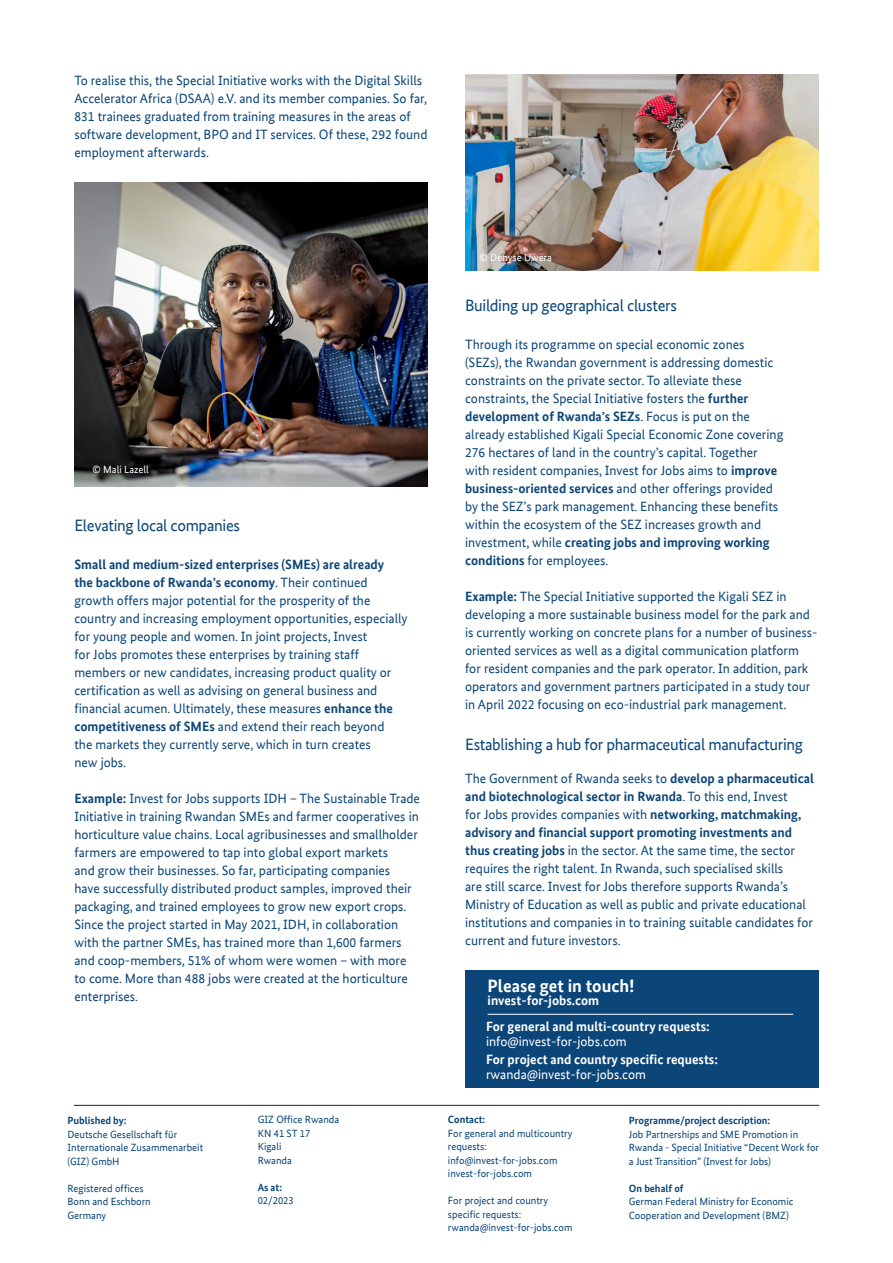
<style>
.page{position:relative;width:893px;height:1263px;background:#fff}
.page>*{position:absolute;margin:0;border:0;box-sizing:border-box;transform-origin:0 0}
.t1{font:700 18px "Bundes Sans Office";color:#fff}
.t2{font:16.5px "Bundes Sans Office";letter-spacing:-.02em;color:#0c4678}
.t3{font:13.5px/18px "Bundes Sans Office";color:#0c4678}
.t4{font:700 13.5px "Bundes Sans Office";color:#0c4678}
.t5{font:700 13.5px "Bundes Sans Office";color:#fff}
.t6{font:13.5px "Bundes Sans Office";color:#fff}
.t7{font:10.5px/13.5px "Bundes Sans Office";color:#0c4678}
.t8{font:700 10.5px "Bundes Sans Office";color:#0c4678}
.t9{font:10.5px "Bundes Sans Office";color:#fff}
.s1{font-weight:400}
.s2{font-weight:700}
</style>
<div class="page">
<hr style="left:74px;top:1105px;width:745px;height:1px;background:#231f20">
<div style="left:465px;top:970px;width:354px;height:118px;background:#0c4678"></div>
<hr style="left:487px;top:1014px;width:306px;height:1px;background:#fff">
<img style="left:74px;top:182px;width:354px;height:304px">
<img style="left:465px;top:74px;width:354px;height:197px">
<p class="t3" style="left:74px;top:71px;width:355px">To realise this, the Special Initiative works with the Digital Skills Accelerator Africa (DSAA) e.V. and its member companies. So far, 831 trainees graduated from training measures in the areas of software development, BPO and IT services. Of these, 292 found employment afterwards.</p>
<p class="t9" style="left:92px;top:463px;width:58px">© Mali Lazell</p>
<p class="t2" style="left:74px;top:516px;width:167px">Elevating local companies</p>
<p class="t4" style="left:74px;top:556px;width:311px">Small and medium-sized enterprises (SMEs) are already</p>
<p class="t4" style="left:74px;top:574px;width:295px">the backbone of Rwanda’s economy<span class="s1">. Their continued</span></p>
<p class="t3" style="left:74px;top:591px;width:297px">growth offers major potential for the prosperity of the</p>
<p class="t3" style="left:74px;top:609px;width:335px">country and increasing employment opportunities, especially</p>
<p class="t3" style="left:74px;top:627px;width:294px">for young people and women. In joint projects, Invest</p>
<p class="t3" style="left:74px;top:645px;width:286px">for Jobs promotes these enterprises by training staff</p>
<p class="t3" style="left:74px;top:663px;width:318px">members or new candidates, increasing product quality or</p>
<p class="t3" style="left:74px;top:681px;width:304px">certification as well as advising on general business and</p>
<p class="t3" style="left:74px;top:699px;width:320px">financial acumen. Ultimately, these measures <span class="s2">enhance the</span></p>
<p class="t3" style="left:74px;top:717px;width:312px"><span class="s2">competitiveness of SMEs</span> and extend their reach beyond</p>
<p class="t3" style="left:74px;top:735px;width:298px">the markets they currently serve, which in turn creates</p>
<p class="t3" style="left:74px;top:753px;width:53px">new jobs.</p>
<p class="t3" style="left:74px;top:789px;width:347px"><span class="s2">Example:</span> Invest for Jobs supports IDH – The Sustainable Trade Initiative in training Rwandan SMEs and farmer cooperatives in horticulture value chains. Local agribusinesses and smallholder farmers are empowered to tap into global export markets<br>and grow their businesses. So far, participating companies<br>have successfully distributed product samples, improved their packaging, and trained employees to grow new export crops.<br>Since the project started in May 2021, IDH, in collaboration with the partner SMEs, has trained more than 1,600 farmers and coop-members, 51% of whom were women – with more to come. More than 488 jobs were created at the horticulture enterprises.</p>
<p class="t8" style="left:68px;top:1114px;width:61px">Published by:</p>
<p class="t7" style="left:68px;top:1127px;width:111px">Deutsche Gesellschaft für</p>
<p class="t7" style="left:68px;top:1141px;width:137px">Internationale Zusammenarbeit</p>
<p class="t7" style="left:68px;top:1154px;width:54px">(GIZ) GmbH</p>
<p class="t7" style="left:68px;top:1181px;width:77px">Registered offices</p>
<p class="t7" style="left:68px;top:1195px;width:85px">Bonn and Eschborn</p>
<p class="t7" style="left:68px;top:1208px;width:40px">Germany</p>
<p class="t7" style="left:258px;top:1113px;width:83px">GIZ Office Rwanda</p>
<p class="t7" style="left:258px;top:1126px;width:54px">KN 41 ST 17</p>
<p class="t7" style="left:258px;top:1140px;width:25px">Kigali</p>
<p class="t7" style="left:258px;top:1153px;width:36px">Rwanda</p>
<p class="t8" style="left:258px;top:1181px;width:26px">As at:</p>
<p class="t7" style="left:258px;top:1194px;width:38px">02/2023</p>
<p class="t9" style="left:480px;top:252px;width:74px">© Denyse Uwera</p>
<p class="t2" style="left:465px;top:296px;width:213px">Building up geographical clusters</p>
<p class="t3" style="left:465px;top:335px;width:281px">Through its programme on special economic zones</p>
<p class="t3" style="left:465px;top:353px;width:310px">(SEZs), the Rwandan government is addressing domestic</p>
<p class="t3" style="left:465px;top:371px;width:278px">constraints on the private sector. To alleviate these</p>
<p class="t3" style="left:465px;top:389px;width:285px">constraints, the Special Initiative fosters the <span class="s2">further</span></p>
<p class="t4" style="left:465px;top:408px;width:286px">development of Rwanda’s SEZs<span class="s1">. Focus is put on the</span></p>
<p class="t3" style="left:465px;top:425px;width:320px">already established Kigali Special Economic Zone covering</p>
<p class="t3" style="left:465px;top:443px;width:294px">276 hectares of land in the country’s capital. Together</p>
<p class="t3" style="left:465px;top:461px;width:314px">with resident companies, Invest for Jobs aims to <span class="s2">improve</span></p>
<p class="t4" style="left:465px;top:480px;width:309px">business-oriented services <span class="s1">and other offerings provided</span></p>
<p class="t3" style="left:465px;top:497px;width:315px">by the SEZ’s park management. Enhancing these benefits</p>
<p class="t3" style="left:465px;top:515px;width:298px">within the ecosystem of the SEZ increases growth and</p>
<p class="t4" style="left:465px;top:534px;width:306px"><span class="s1">investment, while</span> creating jobs and improving working</p>
<p class="t3" style="left:465px;top:551px;width:145px"><span class="s2">conditions</span> for employees.</p>
<p class="t3" style="left:465px;top:587px;width:354px"><span class="s2">Example:</span> The Special Initiative supported the Kigali SEZ in developing a more sustainable business model for the park and is currently working on concrete plans for a number of business&shy;oriented services as well as a digital communication platform for resident companies and the park operator. In addition, park operators and government partners participated in a study tour in April 2022 focusing on eco-industrial park management.</p>
<p class="t2" style="left:465px;top:735px;width:339px">Establishing a hub for pharmaceutical manufacturing</p>
<p class="t3" style="left:465px;top:770px;width:350px">The Government of Rwanda seeks to <span class="s2">develop a pharmaceutical and biotechnological sector in Rwanda</span>. To this end, Invest<br>for Jobs provides companies with <span class="s2">networking, matchmaking, advisory and financial support promoting investments and thus creating jobs</span> in the sector. At the same time, the sector requires the right talent. In Rwanda, such specialised skills<br>are still scarce. Invest for Jobs therefore supports Rwanda’s Ministry of Education as well as public and private educational institutions and companies in to training suitable candidates for current and future investors.</p>
<p class="t1" style="left:488px;top:975px;width:148px">Please get in touch!</p>
<p class="t5" style="left:488px;top:993px;width:113px">invest-for-jobs.com</p>
<p class="t5" style="left:486px;top:1018px;width:225px">For general and multi-country requests:</p>
<p class="t6" style="left:486px;top:1033px;width:142px">info@invest-for-jobs.com</p>
<p class="t5" style="left:486px;top:1051px;width:233px">For project and country specific requests:</p>
<p class="t6" style="left:486px;top:1066px;width:162px">rwanda@invest-for-jobs.com</p>
<p class="t8" style="left:448px;top:1114px;width:39px">Contact:</p>
<p class="t7" style="left:448px;top:1126px;width:126px">For general and multicountry requests:</p>
<p class="t7" style="left:448px;top:1153px;width:111px">info@invest-for-jobs.com</p>
<p class="t7" style="left:448px;top:1167px;width:85px">invest-for-jobs.com</p>
<p class="t7" style="left:448px;top:1194px;width:102px">For project and country</p>
<p class="t7" style="left:448px;top:1207px;width:75px">specific requests:</p>
<p class="t7" style="left:448px;top:1221px;width:126px">rwanda@invest-for-jobs.com</p>
<p class="t8" style="left:629px;top:1114px;width:143px">Programme/project description:</p>
<p class="t7" style="left:629px;top:1127px;width:171px">Job Partnerships and SME Promotion in</p>
<p class="t7" style="left:629px;top:1141px;width:192px">Rwanda - Special Initiative “Decent Work for a Just Transition” (Invest for Jobs)</p>
<p class="t8" style="left:629px;top:1182px;width:56px">On behalf of</p>
<p class="t7" style="left:629px;top:1195px;width:166px">German Federal Ministry for Economic<br>Cooperation and Development (BMZ)</p>
</div>
